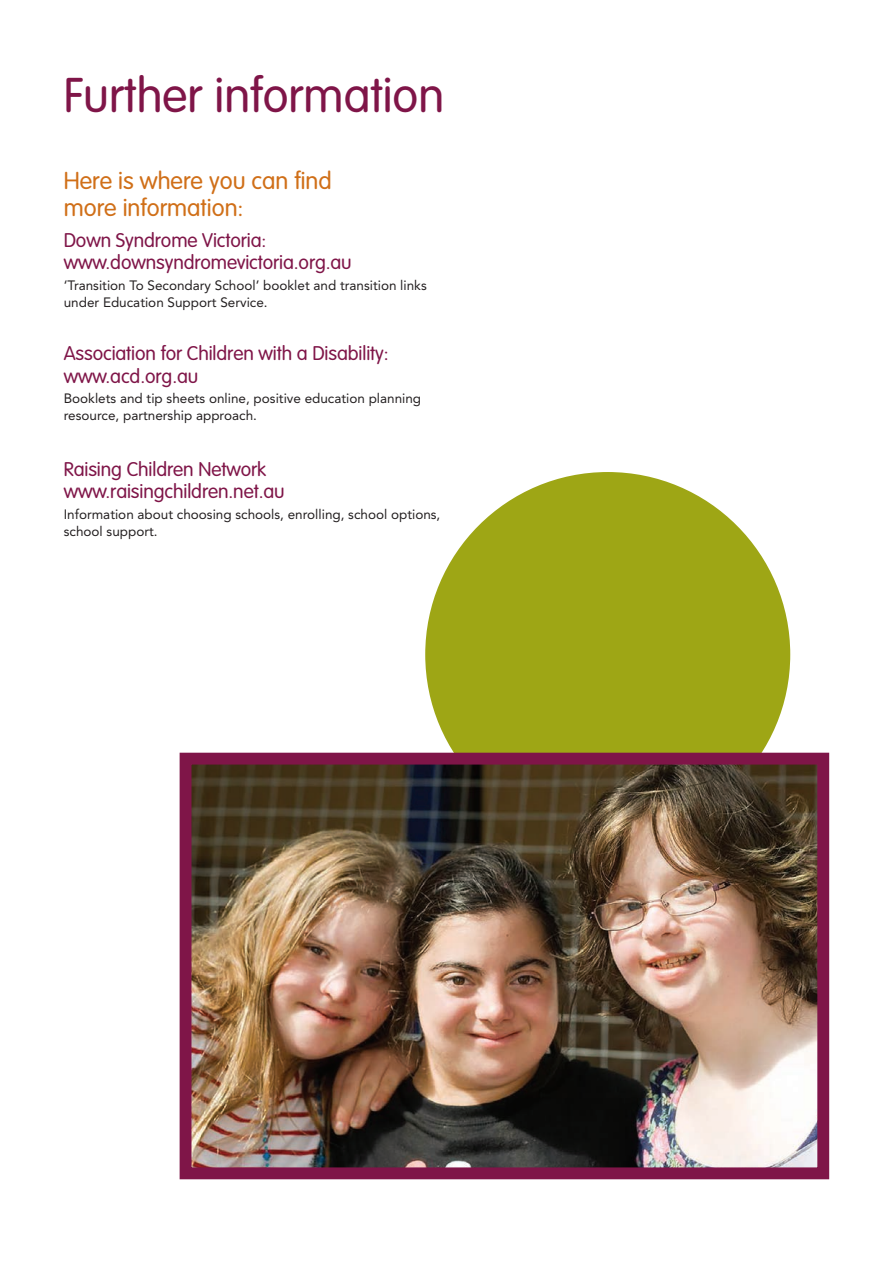
<style>
.page{position:relative;width:893px;height:1263px;background:#fff}
.page>*{position:absolute;margin:0;border:0;box-sizing:border-box;transform-origin:0 0}
.heading_1{font:300 48px "VAG Rounded";color:#7f1548}
.bubble_text_2__-_tex{font:300 24px/27px "VAG Rounded";color:#d06f18}
.ten_things__-_text{font:300 19.5px/22.5px "VAG Rounded";letter-spacing:-.005em;color:#7f1548}
.ten_things{font:300 19.5px/22.5px "VAG Rounded";letter-spacing:-.005em;color:#7f1548}
.text{font:13.5px/16.5px "Avenir";color:#231f20}
</style>
<div class="page">
<div style="left:425px;top:472px;width:365px;height:365px;background:#9ea615;border-radius:50%"></div>
<img style="left:193px;top:766px;width:623px;height:400px">
<div style="left:180px;top:753px;width:649px;height:426px;border:12px solid #7f1548"></div>
<p class="heading_1" style="left:64px;top:68px;width:382px">Further information</p>
<p class="bubble_text_2__-_tex" style="left:64px;top:167px;width:270px">Here is where you can find more information:</p>
<p class="ten_things" style="left:64px;top:229px;width:289px">Down Syndrome Victoria: www.downsyndromevictoria.org.au</p>
<p class="text" style="left:64px;top:277px;width:364px">‘Transition To Secondary School’ booklet and transition links under Education Support Service.</p>
<p class="ten_things__-_text" style="left:64px;top:342px;width:326px">Association for Children with a Disability:</p>
<p class="ten_things__-_text" style="left:64px;top:365px;width:136px">www.acd.org.au</p>
<p class="text" style="left:64px;top:391px;width:359px">Booklets and tip sheets online, positive education planning resource, partnership approach.</p>
<p class="ten_things__-_text" style="left:64px;top:458px;width:222px">Raising Children Network www.raisingchildren.net.au</p>
<p class="text" style="left:64px;top:506px;width:378px">Information about choosing schools, enrolling, school options, school support.</p>
</div>
